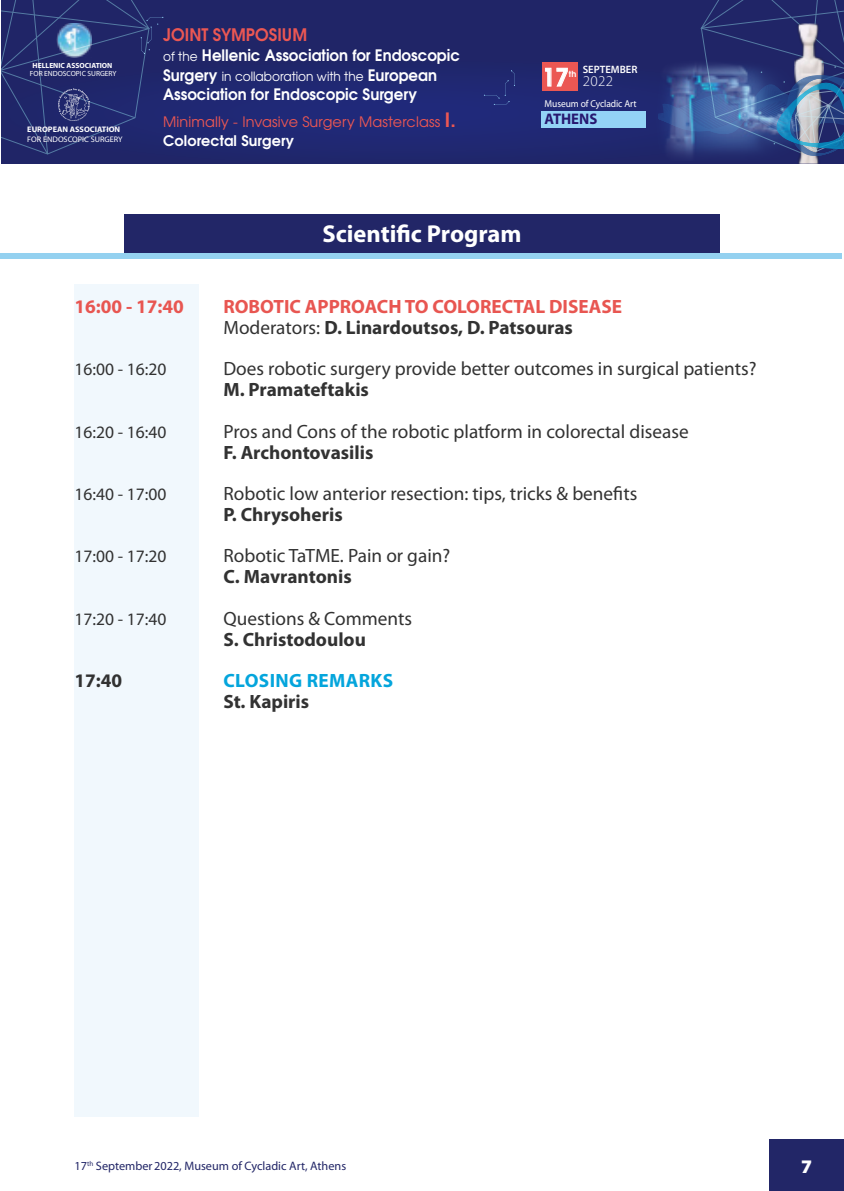
<style>
.page{position:relative;width:844px;height:1191px;background:#fff}
.page>*{position:absolute;margin:0;border:0;box-sizing:border-box;transform-origin:0 0}
.t1{font:700 24.5px "Myriad Pro";color:#fff}
.t2{font:700 24.15px "Te X Gyre Adventor";color:#fff}
.t3{font:19.25px "Myriad Pro";color:#323232}
.t4{font:700 19.25px "Myriad Pro";color:#323232}
.t5{font:700 19.25px/20.8px "Myriad Pro";color:#e85651}
.t6{font:700 19.25px "Myriad Pro";letter-spacing:.02em;color:#04a5dc}
.t7{font:900 19.25px "Myriad Pro";color:#fff}
.t8{font:17.5px "Myriad Pro";color:#323232}
.t9{font:700 17.15px "Te X Gyre Adventor";color:#eb5753;scale:.95 1}
.t10{font:700 15.75px "Te X Gyre Adventor";color:#fff;scale:.95 1}
.t11{font:700 15.4px "Myriad Pro";color:#271870;scale:.96 1}
.t12{font:300 15.05px "Myriad Pro";color:#fff}
.t13{font:700 14.53px "Te X Gyre Adventor";letter-spacing:.01em;color:#fff}
.t14{font:14.35px "Te X Gyre Adventor";letter-spacing:.01em;color:#eb5753}
.t15{font:12.78px "Te X Gyre Adventor";color:#fff;scale:.95 1}
.t16{font:12.25px "Myriad Pro";color:#222667}
.t17{font:600 10.67px "Myriad Pro";color:#fff}
.t18{font:9.97px "Myriad Pro";letter-spacing:-.01em;color:#fff;scale:.95 1}
.t19{font:700 8.4px "Te X Gyre Adventor";color:#fff}
.t20{font:8.05px "Myriad Pro";color:#fff}
.t21{font:700 8.05px "Myriad Pro";color:#fff}
.t22{font:7.52px "Myriad Pro";color:#fff}
.t23{font:700 7.52px "Myriad Pro";color:#fff}
.s1{font-weight:400;font-size:12.78px}
.s2{font-weight:700;font-size:15.75px}
.s3{font-weight:700;font-size:19.6px}
.s4{font-weight:400;color:#323232}
.s5{color:#323232}
</style>
<div class="page">
<div style="left:769px;top:1139px;width:74px;height:52px;background:#222667"></div>
<div style="left:74px;top:284px;width:124px;height:832px;background:#f1f8fd"></div>
<div style="left:2px;top:0;width:841px;height:164px;background:linear-gradient(to bottom,#202566,#202975)"></div>
<svg style="left:483px;top:70px;width:32px;height:35px"></svg>
<img style="left:791px;top:156px;width:33px;height:8px">
<img style="left:656px;top:53px;width:160px;height:108px">
<svg style="left:658px;top:0;width:185px;height:156px;background:#3c4e88"></svg>
<svg style="left:2px;top:0;width:161px;height:154px;background:#273071"></svg>
<div style="left:542px;top:62px;width:35px;height:28px;background:#eb5753"></div>
<svg style="left:545px;top:68px;width:23px;height:19px"></svg>
<div style="left:540px;top:112px;width:105px;height:16px;background:#93d3f6"></div>
<div style="left:124px;top:214px;width:595px;height:40px;background:#222667"></div>
<div style="left:0;top:253px;width:841px;height:5px;background:#94d1f0"></div>
<p class="t23" style="left:33px;top:60px;width:81px">HELLENIC ASSOCIATION</p>
<p class="t22" style="left:30px;top:69px;width:88px">FOR ENDOSCOPIC SURGERY</p>
<p class="t21" style="left:27px;top:124px;width:94px">EUROPEAN ASSOCIATION</p>
<p class="t20" style="left:27px;top:134px;width:97px">FOR ENDOSCOPIC SURGERY</p>
<p class="t9" style="left:163px;top:20px;width:153px">JOINT SYMPOSIUM</p>
<p class="t10" style="left:163px;top:41px;width:314px"><span class="s1">of the</span> Hellenic Association for Endoscopic</p>
<p class="t15" style="left:163px;top:66px;width:289px"><span class="s2">Surgery</span> in collaboration with the <span class="s2">European</span></p>
<p class="t10" style="left:163px;top:81px;width:269px">Association for Endoscopic Surgery</p>
<p class="t14" style="left:163px;top:110px;width:294px">Minimally - Invasive Surgery Masterclass <span class="s3">I.</span></p>
<p class="t13" style="left:163px;top:128px;width:132px">Colorectal Surgery</p>
<p class="t17" style="left:582px;top:63px;width:56px">SEPTEMBER</p>
<p class="t2" style="left:541px;top:56px;width:28px">17</p>
<p class="t19" style="left:568px;top:67px;width:9px">th</p>
<p class="t18" style="left:544px;top:98px;width:98px">Museum of Cycladic Art</p>
<p class="t11" style="left:544px;top:109px;width:56px">ATHENS</p>
<p class="t12" style="left:582px;top:72px;width:32px">2022</p>
<p class="t1" style="left:322px;top:218px;width:201px">Scientific Program</p>
<p class="t5" style="left:74px;top:295px;width:111px">16:00 - 17:40</p>
<p class="t5" style="left:223px;top:295px;width:400px">ROBOTIC APPROACH TO COLORECTAL DISEASE<br><span class="s4">Moderators:</span> <span class="s5">D. Linardoutsos, D. Patsouras</span></p>
<p class="t8" style="left:74px;top:359px;width:93px">16:00 - 16:20</p>
<p class="t3" style="left:223px;top:357px;width:534px">Does robotic surgery provide better outcomes in surgical patients?</p>
<p class="t4" style="left:223px;top:377px;width:147px">M. Pramateftakis</p>
<p class="t8" style="left:74px;top:421px;width:93px">16:20 - 16:40</p>
<p class="t3" style="left:223px;top:419px;width:466px">Pros and Cons of the robotic platform in colorectal disease</p>
<p class="t4" style="left:223px;top:439px;width:151px">F. Archontovasilis</p>
<p class="t8" style="left:74px;top:483px;width:93px">16:40 - 17:00</p>
<p class="t3" style="left:223px;top:482px;width:415px">Robotic low anterior resection: tips, tricks &amp; benefits</p>
<p class="t4" style="left:223px;top:502px;width:121px">P. Chrysoheris</p>
<p class="t8" style="left:74px;top:546px;width:93px">17:00 - 17:20</p>
<p class="t3" style="left:223px;top:544px;width:228px">Robotic TaTME. Pain or gain?</p>
<p class="t4" style="left:223px;top:564px;width:130px">C. Mavrantonis</p>
<p class="t8" style="left:74px;top:608px;width:93px">17:20 - 17:40</p>
<p class="t3" style="left:223px;top:606px;width:190px">Questions &amp; Comments</p>
<p class="t4" style="left:223px;top:626px;width:144px">S. Christodoulou</p>
<p class="t4" style="left:74px;top:668px;width:49px">17:40</p>
<p class="t6" style="left:223px;top:668px;width:171px">CLOSING REMARKS</p>
<p class="t4" style="left:223px;top:689px;width:87px">St. Kapiris</p>
<p class="t16" style="left:74px;top:1158px;width:273px">17<sup>th</sup> September2022, Museum of Cycladic Art, Athens</p>
<p class="t7" style="left:801px;top:1153px;width:13px">7</p>
</div>
